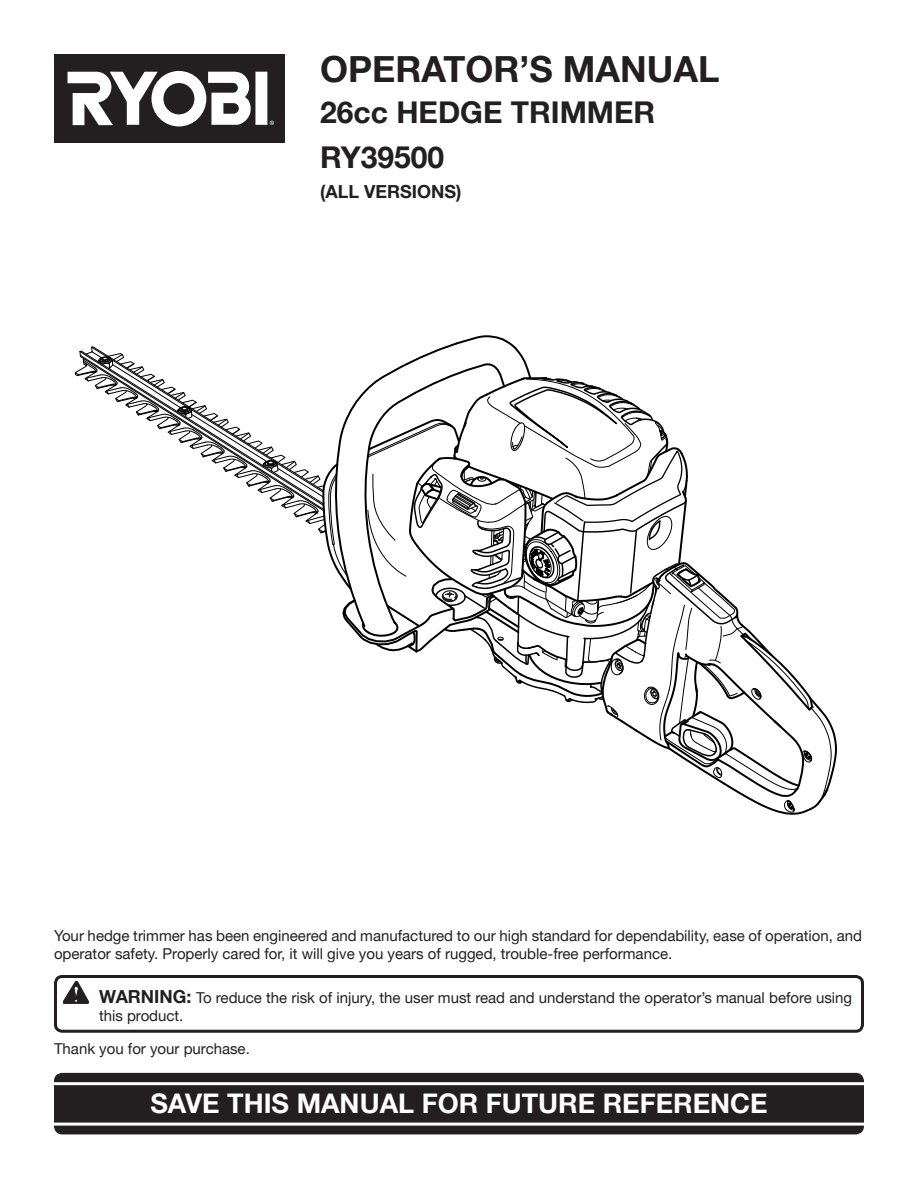
<style>
.page{position:relative;width:918px;height:1188px;background:#fff}
.page>*{position:absolute;margin:0;border:0;box-sizing:border-box;transform-origin:0 0}
.t1{font:700 36px "Helvetica Neue";color:#231f20}
.t2{font:700 30px/45px "Helvetica Neue";color:#231f20}
.t3{font:700 27px "Helvetica Neue";color:#fff}
.t4{font:700 18px "Helvetica Neue";color:#231f20}
.t5{font:15px/18px "Helvetica Neue";color:#231f20}
.s1{font-weight:700;font-size:18px}
</style>
<div class="page">
<div style="left:56px;top:1074px;width:806px;height:59px;background:#231f20;border-radius:7px"></div>
<div style="left:54px;top:1073px;width:810px;height:61px;border:3px solid #231f20;border-radius:7px"></div>
<hr style="left:27px;top:1123px;width:864px;height:3px;background:#fff">
<div style="left:54px;top:975px;width:810px;height:58px;border:3px solid #231f20;border-radius:7px"></div>
<hr style="left:29px;top:1082px;width:864px;height:3px;background:#fff">
<div style="left:54px;top:54px;width:231px;height:88px;background:#231f20"></div>
<div style="left:255px;top:72px;width:12px;height:53px;background:#fff"></div>
<svg style="left:270px;top:121px;width:4px;height:4px"></svg>
<svg style="left:68px;top:71px;width:183px;height:55px"></svg>
<svg style="left:63px;top:981px;width:26px;height:23px"></svg>
<svg style="left:75px;top:335px;width:762px;height:480px"></svg>
<h1 class="t1" style="left:320px;top:47px;width:401px">OPERATOR’S MANUAL</h1>
<h2 class="t2" style="left:320px;top:89px;width:336px">26CC HEDGE TRIMMER<br>RY39500</h2>
<p class="t4" style="left:320px;top:181px;width:18px">(ALL</p>
<p class="t4" style="left:364px;top:181px;width:13px">VERSIONS</p>
<p class="t4" style="left:456px;top:181px;width:7px">)</p>
<p class="t5" style="left:54px;top:927px;width:810px">Your hedge trimmer has been engineered and manufactured to our high standard for dependability, ease of operation, and operator safety. Properly cared for, it will give you years of rugged, trouble-free performance.</p>
<p class="t5" style="left:99px;top:988px;width:755px"><span class="s1">WARNING:</span> To reduce the risk of injury, the user must read and understand the operator’s manual before using this product.</p>
<p class="t5" style="left:54px;top:1039px;width:197px">Thank you for your purchase.</p>
<h3 class="t3" style="left:150px;top:1087px;width:619px">SAVE THIS MANUAL FOR FUTURE REFERENCE</h3>
</div>
